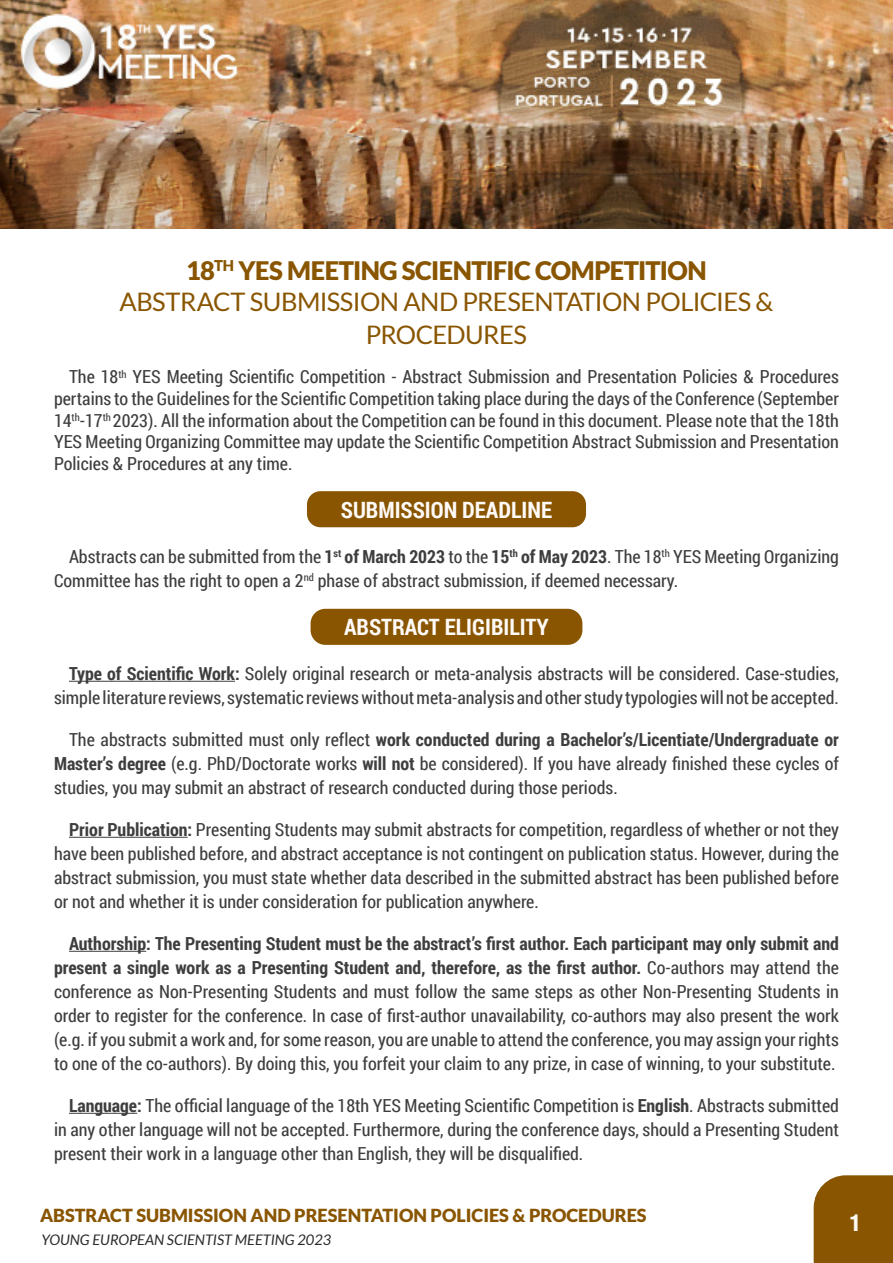
<style>
.page{position:relative;width:893px;height:1263px;background:#fff}
.page>*{position:absolute;margin:0;border:0;box-sizing:border-box;transform-origin:0 0}
.background_doc{font:25.5px/32.4px "Lato";letter-spacing:-.025em;color:#895500;text-align:center}
.background_doc-2{font:900 25.5px "Lato";letter-spacing:-.02em;color:#895500}
.background_doc-3{font:700 22.5px "Roboto Condensed";color:#fefaf8}
.t1{font:900 condensed 22.5px "Helvetica";color:#fbf9f5}
.background_doc-4{font:18px/24px "Roboto Condensed";color:#3e3e3f;text-align:justify}
.t2{font:900 18px "Lato";color:#895500}
.t3{font:italic 14.55px "Lato";color:#2c292a}
.s1{font-weight:700}
</style>
<div class="page">
<div style="left:813px;top:1175px;width:80px;height:88px;background:#895500"></div>
<div style="left:307px;top:491px;width:279px;height:36px;background:#895500;border-radius:14px"></div>
<div style="left:311px;top:609px;width:271px;height:36px;background:#895500;border-radius:15px"></div>
<img style="left:0;top:0;width:893px;height:228px">
<hr style="left:69px;top:681px;width:166px;height:1px;background:#3e3e3f">
<hr style="left:69px;top:837px;width:119px;height:1px;background:#3e3e3f">
<hr style="left:69px;top:951px;width:77px;height:1px;background:#3e3e3f">
<hr style="left:69px;top:1113px;width:68px;height:1px;background:#3e3e3f">
<p class="background_doc-2" style="left:186px;top:256px;width:522px">18<sup>TH</sup> YES MEETING SCIENTIFIC COMPETITION</p>
<p class="background_doc" style="left:119px;top:286px;width:656px">ABSTRACT SUBMISSION AND PRESENTATION POLICIES &amp;<br>PROCEDURES</p>
<p class="background_doc-4" style="left:54px;top:366px;width:786px;line-height:21.6px;text-indent:15px">The 18<sup>th</sup> YES Meeting Scientific Competition - Abstract Submission and Presentation Policies &amp; Procedures pertains to the Guidelines for the Scientific Competition taking place during the days of the Conference (September 14<sup>th</sup>-17<sup>th</sup> 2023). All the information about the Competition can be found in this document. Please note that the 18th YES Meeting Organizing Committee may update the Scientific Competition Abstract Submission and Presentation Policies &amp; Procedures at any time.</p>
<p class="background_doc-3" style="left:341px;top:494px;width:213px">SUBMISSION DEADLINE</p>
<p class="background_doc-4" style="left:54px;top:544px;width:786px;text-indent:15px">Abstracts can be submitted from the <span class="s1">1</span><sup>st</sup> <span class="s1">of March 2023</span> to the <span class="s1">15</span><sup>th</sup> <span class="s1">of May 2023</span>. The 18<sup>th</sup> YES Meeting Organizing<br>Committee has the right to open a 2<sup>nd</sup> phase of abstract submission, if deemed necessary.</p>
<p class="background_doc-3" style="left:344px;top:611px;width:206px">ABSTRACT ELIGIBILITY</p>
<p class="background_doc-4" style="left:54px;top:661px;width:786px;text-align:right"><span class="s1">Type of Scientific Work:</span> Solely original research or meta-analysis abstracts will be considered. Case-studies, simple literature reviews, systematic reviews without meta-analysis and other study typologies will not be accepted.</p>
<p class="background_doc-4" style="left:54px;top:727px;width:786px;text-indent:15px">The abstracts submitted must only reflect <span class="s1">work conducted during a Bachelor’s/Licentiate/Undergraduate or Master’s degree</span> (e.g. PhD/Doctorate works <span class="s1">will not</span> be considered). If you have already finished these cycles of studies, you may submit an abstract of research conducted during those periods.</p>
<p class="background_doc-4" style="left:54px;top:817px;width:786px;text-indent:15px"><span class="s1">Prior Publication:</span> Presenting Students may submit abstracts for competition, regardless of whether or not they have been published before, and abstract acceptance is not contingent on publication status. However, during the abstract submission, you must state whether data described in the submitted abstract has been published before or not and whether it is under consideration for publication anywhere.</p>
<p class="background_doc-4" style="left:54px;top:931px;width:786px;text-indent:15px"><span class="s1">Authorship: The Presenting Student must be the abstract’s first author. Each participant may only submit and present a single work as a Presenting Student and, therefore, as the first author.</span> Co-authors may attend the conference as Non-Presenting Students and must follow the same steps as other Non-Presenting Students in order to register for the conference. In case of first-author unavailability, co-authors may also present the work (e.g. if you submit a work and, for some reason, you are unable to attend the conference, you may assign your rights to one of the co-authors). By doing this, you forfeit your claim to any prize, in case of winning, to your substitute.</p>
<p class="background_doc-4" style="left:54px;top:1093px;width:786px;text-indent:15px"><span class="s1">Language:</span> The official language of the 18th YES Meeting Scientific Competition is <span class="s1">English</span>. Abstracts submitted in any other language will not be accepted. Furthermore, during the conference days, should a Presenting Student present their work in a language other than English, they will be disqualified.</p>
<p class="t2" style="left:40px;top:1204px;width:608px">ABSTRACT SUBMISSION AND PRESENTATION POLICIES &amp; PROCEDURES</p>
<p class="t3" style="left:41px;top:1231px;width:291px">YOUNG EUROPEAN SCIENTIST MEETING 2023</p>
<p class="t1" style="left:850px;top:1208px;width:13px">1</p>
</div>
